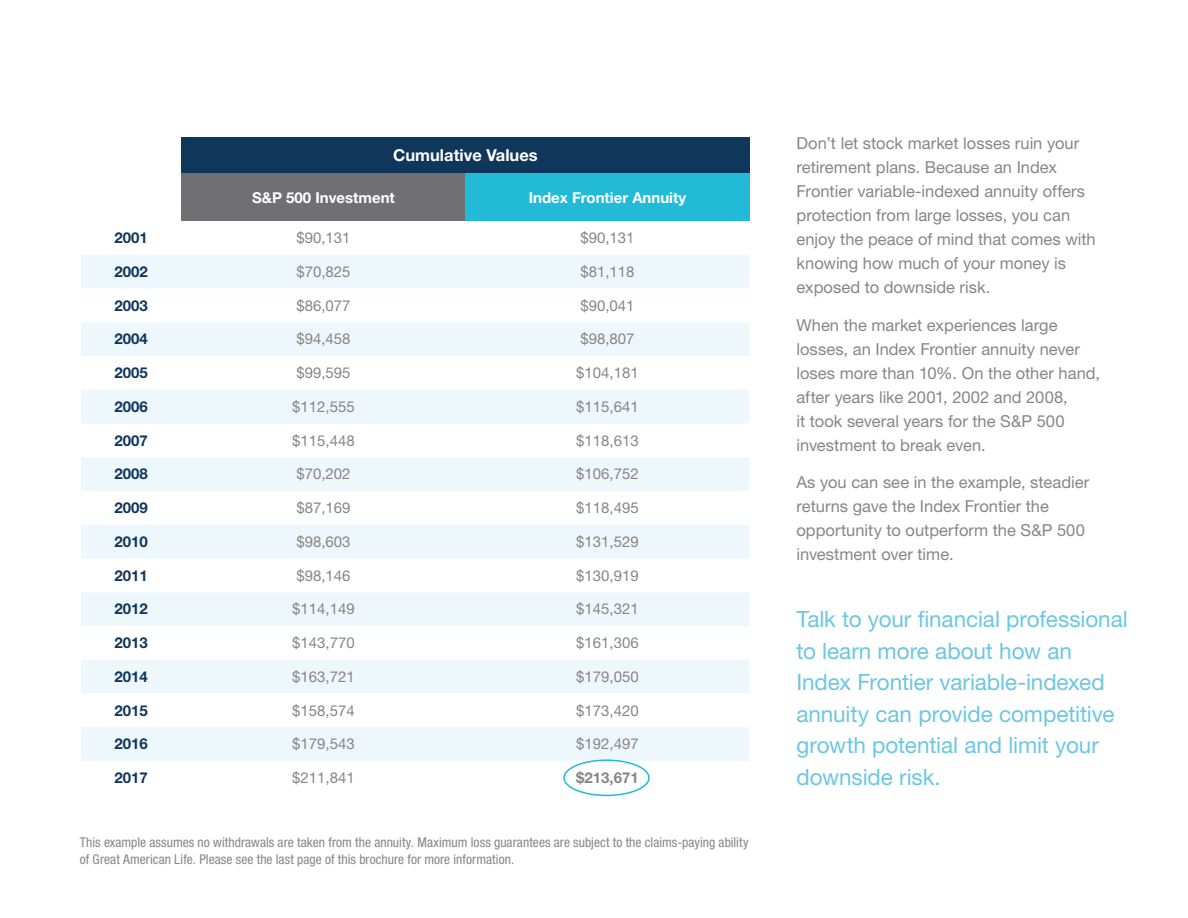
<style>
.page{position:relative;width:1188px;height:918px;background:#fff}
.page>*{position:absolute;margin:0;border:0;box-sizing:border-box;transform-origin:0 0}
.t1{font:22.5px/31.5px "Helvetica Neue LT Std";letter-spacing:-.005em;color:#6cc7e0}
.t2{font:16.5px/24px "Helvetica Neue LT Std";color:#888588}
.t3{font:700 16.5px "Helvetica Neue LT Std";color:#fff}
.t4{font:15px "Helvetica Neue LT Std";color:#888588}
.t5{font:700 15px "Helvetica Neue LT Std";color:#0f375b}
.t6{font:700 15px "Helvetica Neue LT Std";color:#fff}
.t7{font:700 15px "Helvetica Neue LT Std";color:#888588}
.t8{font:condensed 13.5px/16.5px "Helvetica Neue LT Std";letter-spacing:.005em;color:#888588}
</style>
<div class="page">
<div style="left:181px;top:137px;width:569px;height:37px;background:#0f375b"></div>
<div style="left:181px;top:174px;width:284px;height:47px;background:#706f73"></div>
<div style="left:465px;top:174px;width:285px;height:47px;background:#22bad7"></div>
<svg style="left:81px;top:255px;width:668px;height:506px;fill:#eef7fb"></svg>
<div style="left:563px;top:759px;width:87px;height:37px;border:2px solid #22bad7;border-radius:50%"></div>
<p class="t3" style="left:393px;top:145px;width:146px">Cumulative Values</p>
<p class="t6" style="left:252px;top:188px;width:144px">S&amp;P 500 Investment</p>
<p class="t6" style="left:529px;top:188px;width:159px">Index Frontier Annuity</p>
<p class="t5" style="left:115px;top:229px;width:35px">2001</p>
<p class="t4" style="left:296px;top:229px;width:56px">$90,131</p>
<p class="t4" style="left:580px;top:229px;width:56px">$90,131</p>
<p class="t5" style="left:115px;top:262px;width:35px">2002</p>
<p class="t4" style="left:296px;top:263px;width:56px">$70,825</p>
<p class="t4" style="left:580px;top:263px;width:56px">$81,118</p>
<p class="t5" style="left:115px;top:296px;width:35px">2003</p>
<p class="t4" style="left:296px;top:296px;width:56px">$86,077</p>
<p class="t4" style="left:580px;top:296px;width:56px">$90,041</p>
<p class="t5" style="left:115px;top:330px;width:35px">2004</p>
<p class="t4" style="left:296px;top:330px;width:56px">$94,458</p>
<p class="t4" style="left:580px;top:330px;width:56px">$98,807</p>
<p class="t5" style="left:115px;top:364px;width:35px">2005</p>
<p class="t4" style="left:296px;top:364px;width:56px">$99,595</p>
<p class="t4" style="left:576px;top:364px;width:64px">$104,181</p>
<p class="t5" style="left:115px;top:397px;width:35px">2006</p>
<p class="t4" style="left:292px;top:398px;width:64px">$112,555</p>
<p class="t4" style="left:576px;top:398px;width:64px">$115,641</p>
<p class="t5" style="left:115px;top:431px;width:35px">2007</p>
<p class="t4" style="left:292px;top:431px;width:64px">$115,448</p>
<p class="t4" style="left:576px;top:431px;width:64px">$118,613</p>
<p class="t5" style="left:115px;top:465px;width:35px">2008</p>
<p class="t4" style="left:296px;top:465px;width:56px">$70,202</p>
<p class="t4" style="left:576px;top:465px;width:64px">$106,752</p>
<p class="t5" style="left:115px;top:499px;width:35px">2009</p>
<p class="t4" style="left:296px;top:499px;width:56px">$87,169</p>
<p class="t4" style="left:576px;top:499px;width:64px">$118,495</p>
<p class="t5" style="left:115px;top:532px;width:35px">2010</p>
<p class="t4" style="left:296px;top:533px;width:56px">$98,603</p>
<p class="t4" style="left:576px;top:533px;width:64px">$131,529</p>
<p class="t5" style="left:115px;top:566px;width:35px">2011</p>
<p class="t4" style="left:296px;top:566px;width:56px">$98,146</p>
<p class="t4" style="left:576px;top:566px;width:64px">$130,919</p>
<p class="t5" style="left:115px;top:600px;width:35px">2012</p>
<p class="t4" style="left:292px;top:600px;width:64px">$114,149</p>
<p class="t4" style="left:576px;top:600px;width:64px">$145,321</p>
<p class="t5" style="left:115px;top:634px;width:35px">2013</p>
<p class="t4" style="left:292px;top:634px;width:64px">$143,770</p>
<p class="t4" style="left:576px;top:634px;width:64px">$161,306</p>
<p class="t5" style="left:115px;top:667px;width:35px">2014</p>
<p class="t4" style="left:292px;top:668px;width:64px">$163,721</p>
<p class="t4" style="left:576px;top:668px;width:64px">$179,050</p>
<p class="t5" style="left:115px;top:701px;width:35px">2015</p>
<p class="t4" style="left:292px;top:701px;width:64px">$158,574</p>
<p class="t4" style="left:576px;top:701px;width:64px">$173,420</p>
<p class="t5" style="left:115px;top:735px;width:35px">2016</p>
<p class="t4" style="left:292px;top:735px;width:64px">$179,543</p>
<p class="t4" style="left:576px;top:735px;width:64px">$192,497</p>
<p class="t5" style="left:115px;top:769px;width:35px">2017</p>
<p class="t4" style="left:292px;top:769px;width:64px">$211,841</p>
<p class="t7" style="left:576px;top:769px;width:64px">$213,671</p>
<p class="t8" style="left:80px;top:834px;width:670px">This example assumes no withdrawals are taken from the annuity. Maximum loss guarantees are subject to the claims-paying ability of Great American Life. Please see the last page of this brochure for more information.</p>
<p class="t2" style="left:796px;top:131px;width:301px">Don’t let stock market losses ruin your retirement plans. Because an Index Frontier variable-indexed annuity offers protection from large losses, you can enjoy the peace of mind that comes with knowing how much of your money is exposed to downside risk.</p>
<p class="t2" style="left:796px;top:313px;width:305px">When the market experiences large losses, an Index Frontier annuity never loses more than 10%. On the other hand, after years like 2001, 2002 and 2008,<br>it took several years for the S&amp;P 500 investment to break even.</p>
<p class="t2" style="left:796px;top:470px;width:294px">As you can see in the example, steadier returns gave the Index Frontier the opportunity to outperform the S&amp;P 500 investment over time.</p>
<h1 class="t1" style="left:796px;top:603px;width:333px">Talk to your financial professional to learn more about how an<br>Index Frontier variable-indexed annuity can provide competitive growth potential and limit your downside risk.</h1>
</div>
